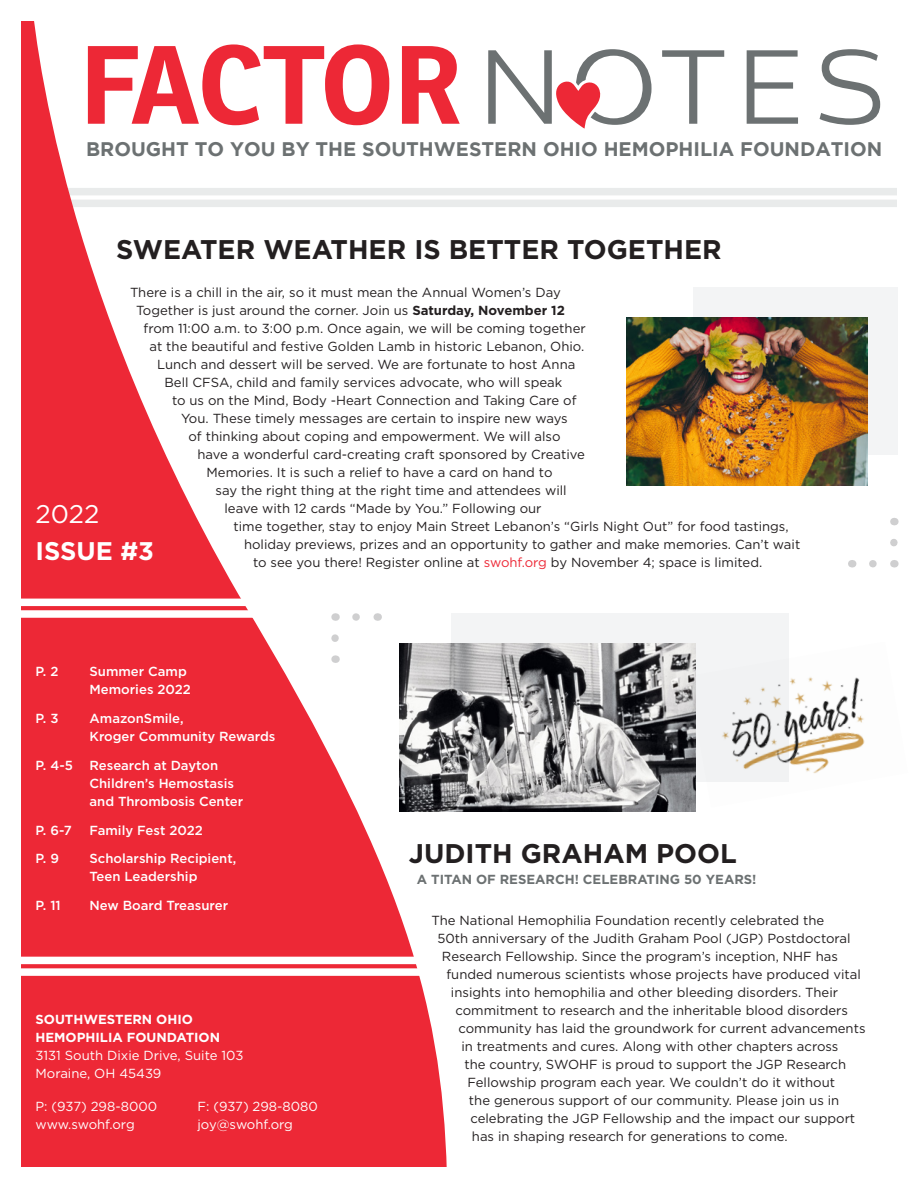
<style>
.page{position:relative;width:918px;height:1188px;background:#fff}
.page>*{position:absolute;margin:0;border:0;box-sizing:border-box;transform-origin:0 0}
.t1{font:700 27px "Gotham";color:#231f20}
.t2{font:700 25.5px "Gotham";color:#fff}
.t3{font:25.5px "Gotham";color:#fff}
.t4{font:700 19.65px "Gotham";color:#6c7172}
.t5{font:13.2px "Gotham";color:#231f20}
.t6{font:500 13.2px/18px "Gotham";color:#fff}
.t7{font:13.2px/18px "Gotham";color:#fff}
.t8{font:700 13.2px "Gotham";color:#6c7172}
.s1{font-weight:700}
.s2{color:#ed2836}
</style>
<div class="page">
<div style="left:47px;top:188px;width:871px;height:7px;background:#e9ebeb"></div>
<div style="left:48px;top:200px;width:870px;height:7px;background:#e9ebeb"></div>
<svg style="left:21px;top:21px;width:426px;height:1146px;fill:#ed2836"></svg>
<svg style="left:88px;top:44px;width:372px;height:81px"></svg>
<svg style="left:488px;top:49px;width:392px;height:80px"></svg>
<div style="left:0;top:599px;width:256px;height:7px;background:#fff"></div>
<div style="left:0;top:957px;width:421px;height:7px;background:#fff"></div>
<div style="left:0;top:610px;width:264px;height:8px;background:#fff"></div>
<div style="left:0;top:968px;width:421px;height:8px;background:#fff"></div>
<div style="left:898px;top:0;width:20px;height:1188px;background:#fff"></div>
<div style="left:452px;top:613px;width:337px;height:169px;background:#f3f4f5"></div>
<div style="left:693px;top:287px;width:205px;height:168px;background:#f3f4f5"></div>
<img style="left:626px;top:318px;width:241px;height:167px">
<img style="left:399px;top:644px;width:297px;height:167px">
<img style="left:688px;top:643px;width:177px;height:165px">
<svg style="left:346px;top:613px;width:10px;height:8px"></svg>
<svg style="left:331px;top:638px;width:8px;height:11px"></svg>
<svg style="left:873px;top:560px;width:4px;height:7px"></svg>
<svg style="left:890px;top:539px;width:8px;height:4px"></svg>
<p class="t4" style="left:86px;top:138px;width:798px">BROUGHT TO YOU BY THE SOUTHWESTERN OHIO HEMOPHILIA FOUNDATION</p>
<p class="t1" style="left:116px;top:234px;width:607px">SWEATER WEATHER IS BETTER TOGETHER</p>
<p class="t5" style="left:130px;top:284px;width:432px">There is a chill in the air, so it must mean the Annual Women’s Day</p>
<p class="t5" style="left:136px;top:302px;width:430px">Together is just around the corner. Join us <span class="s1">Saturday, November 12</span></p>
<p class="t5" style="left:144px;top:320px;width:444px">from 11:00 a.m. to 3:00 p.m. Once again, we will be coming together</p>
<p class="t5" style="left:150px;top:338px;width:436px">at the beautiful and festive Golden Lamb in historic Lebanon, Ohio.</p>
<p class="t5" style="left:157px;top:356px;width:420px">Lunch and dessert will be served. We are fortunate to host Anna</p>
<p class="t5" style="left:165px;top:374px;width:399px">Bell CFSA, child and family services advocate, who will speak</p>
<p class="t5" style="left:172px;top:392px;width:406px">to us on the Mind, Body -Heart Connection and Taking Care of</p>
<p class="t5" style="left:181px;top:410px;width:388px">You. These timely messages are certain to inspire new ways</p>
<p class="t5" style="left:189px;top:428px;width:373px">of thinking about coping and empowerment. We will also</p>
<p class="t5" style="left:198px;top:446px;width:389px">have a wonderful card-creating craft sponsored by Creative</p>
<p class="t5" style="left:207px;top:464px;width:348px">Memories. It is such a relief to have a card on hand to</p>
<p class="t5" style="left:216px;top:482px;width:353px">say the right thing at the right time and attendees will</p>
<p class="t5" style="left:225px;top:500px;width:319px">leave with 12 cards “Made by You.” Following our</p>
<p class="t5" style="left:234px;top:518px;width:557px">time together, stay to enjoy Main Street Lebanon’s “Girls Night Out” for food tastings,</p>
<p class="t5" style="left:244px;top:536px;width:558px">holiday previews, prizes and an opportunity to gather and make memories. Can’t wait</p>
<p class="t5" style="left:253px;top:554px;width:511px">to see you there! Register online at <span class="s2">swohf.org</span> by November 4; space is limited.</p>
<p class="t3" style="left:36px;top:498px;width:65px">2022</p>
<p class="t2" style="left:36px;top:537px;width:120px">ISSUE #3</p>
<p class="t6" style="left:36px;top:662px;width:24px">P. 2</p>
<p class="t6" style="left:90px;top:662px;width:103px">Summer Camp<br>Memories 2022</p>
<p class="t6" style="left:36px;top:709px;width:25px">P. 3</p>
<p class="t6" style="left:90px;top:709px;width:188px">AmazonSmile,<br>Kroger Community Rewards</p>
<p class="t6" style="left:36px;top:756px;width:39px">P. 4-5</p>
<p class="t6" style="left:90px;top:756px;width:155px">Research at Dayton<br>Children’s Hemostasis and Thrombosis Center</p>
<p class="t6" style="left:36px;top:821px;width:38px">P. 6-7</p>
<p class="t6" style="left:90px;top:821px;width:115px">Family Fest 2022</p>
<p class="t6" style="left:36px;top:850px;width:25px">P. 9</p>
<p class="t6" style="left:90px;top:850px;width:148px">Scholarship Recipient,<br>Teen Leadership</p>
<p class="t6" style="left:36px;top:896px;width:27px">P. 11</p>
<p class="t6" style="left:90px;top:896px;width:140px">New Board Treasurer</p>
<p class="t7" style="left:36px;top:1010px;width:210px"><span class="s1">SOUTHWESTERN OHIO<br>HEMOPHILIA FOUNDATION<br></span>3131 South Dixie Drive, Suite 103<br>Moraine, OH 45439</p>
<p class="t7" style="left:36px;top:1097px;width:123px">P: (937) 298-8000</p>
<p class="t7" style="left:198px;top:1097px;width:122px">F: (937) 298-8080</p>
<p class="t7" style="left:36px;top:1115px;width:101px">www.swohf.org</p>
<p class="t7" style="left:198px;top:1115px;width:97px">joy@swohf.org</p>
<p class="t1" style="left:409px;top:838px;width:329px">JUDITH GRAHAM POOL</p>
<p class="t8" style="left:417px;top:872px;width:341px">A TITAN OF RESEARCH! CELEBRATING 50 YEARS!</p>
<p class="t5" style="left:431px;top:912px;width:394px">The National Hemophilia Foundation recently celebrated the</p>
<p class="t5" style="left:437px;top:930px;width:415px">50th anniversary of the Judith Graham Pool (JGP) Postdoctoral</p>
<p class="t5" style="left:442px;top:948px;width:398px">Research Fellowship. Since the program’s inception, NHF has</p>
<p class="t5" style="left:446px;top:966px;width:416px">funded numerous scientists whose projects have produced vital</p>
<p class="t5" style="left:451px;top:984px;width:389px">insights into hemophilia and other bleeding disorders. Their</p>
<p class="t5" style="left:455px;top:1002px;width:394px">commitment to research and the inheritable blood disorders</p>
<p class="t5" style="left:458px;top:1020px;width:409px">community has laid the groundwork for current advancements</p>
<p class="t5" style="left:461px;top:1038px;width:379px">in treatments and cures. Along with other chapters across</p>
<p class="t5" style="left:464px;top:1056px;width:383px">the country, SWOHF is proud to support the JGP Research</p>
<p class="t5" style="left:467px;top:1074px;width:369px">Fellowship program each year. We couldn’t do it without</p>
<p class="t5" style="left:469px;top:1092px;width:372px">the generous support of our community. Please join us in</p>
<p class="t5" style="left:470px;top:1110px;width:386px">celebrating the JGP Fellowship and the impact our support</p>
<p class="t5" style="left:472px;top:1128px;width:317px">has in shaping research for generations to come.</p>
</div>
